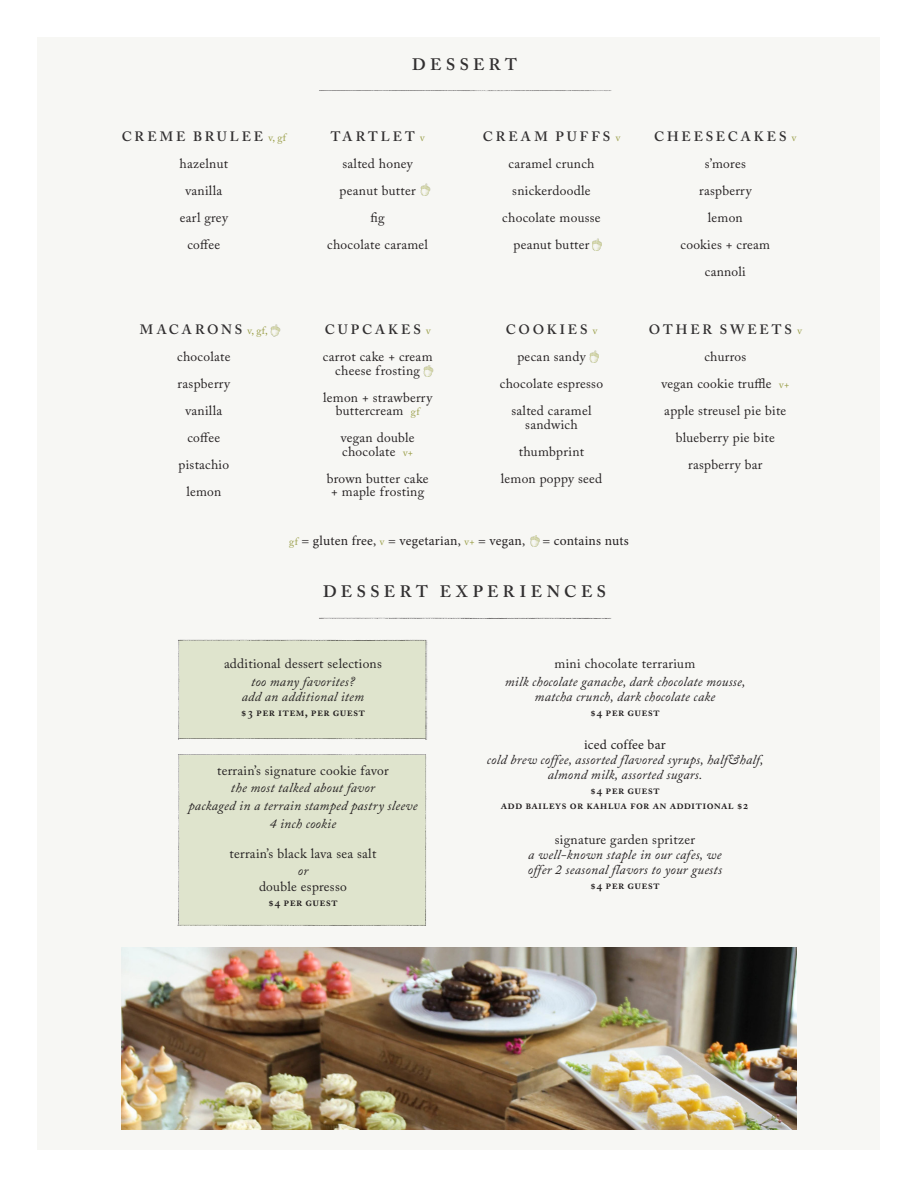
<style>
.page{position:relative;width:918px;height:1188px;background:#fff}
.page>*{position:absolute;margin:0;border:0;box-sizing:border-box;transform-origin:0 0}
.t1{font:600 16.5px "Adobe Caslon Pro";letter-spacing:.27em;color:#312f30}
.food_description{font:13.5px/13.5px "Adobe Caslon Pro";letter-spacing:.02em;color:#231f20;text-align:center}
.food_description-2{font:italic 13.5px/15px "Adobe Caslon Pro";letter-spacing:.02em;color:#231f20;text-align:center}
.t2{font:600 13.5px/27px "Adobe Caslon Pro";letter-spacing:.215em;color:#312f30;text-align:center}
.t3{font:13.5px "Minion Pro";letter-spacing:.015em;color:#231f20}
.t4{font:600 12px "Adobe Caslon Pro";letter-spacing:.025em;color:#231f20}
.s1{font-weight:400;font-size:10.5px;color:#999d46}
.s2{font-size:10.5px;color:#999d46}
.s3{font-family:"Adobe Caslon Pro";font-size:10.5px;color:#999d46}
.s4{font-weight:400;color:#231f20}
.s5{font-family:"Minion Pro";font-style:normal}
.s6{font-style:normal}
</style>
<div class="page">
<div style="left:38px;top:38px;width:842px;height:1112px;background:#f7f7f4"></div>
<img style="left:122px;top:947px;width:674px;height:183px">
<img style="left:319px;top:90px;width:292px;height:1px">
<img style="left:319px;top:617px;width:292px;height:2px">
<div style="left:179px;top:640px;width:247px;height:98px;background:#dfe4cd"></div>
<img style="left:178px;top:642px;width:2px;height:94px">
<img style="left:178px;top:736px;width:248px;height:4px">
<img style="left:178px;top:639px;width:248px;height:3px">
<img style="left:425px;top:640px;width:3px;height:99px">
<div style="left:179px;top:755px;width:247px;height:170px;background:#dfe4cd"></div>
<img style="left:178px;top:757px;width:2px;height:166px">
<img style="left:178px;top:923px;width:248px;height:3px">
<img style="left:178px;top:754px;width:247px;height:3px">
<img style="left:425px;top:754px;width:2px;height:171px">
<img style="left:530px;top:535px;width:10px;height:12px">
<svg style="left:270px;top:325px;width:10px;height:11px"></svg>
<svg style="left:420px;top:184px;width:10px;height:12px"></svg>
<svg style="left:423px;top:365px;width:10px;height:12px"></svg>
<svg style="left:592px;top:239px;width:10px;height:12px"></svg>
<svg style="left:589px;top:351px;width:10px;height:12px"></svg>
<p class="t1" style="left:412px;top:55px;width:106px">DESSERT</p>
<p class="t2" style="left:122px;top:122px;width:166px">CREME BRULEE <span class="s1">v, gf</span></p>
<p class="food_description" style="left:180px;top:156px;width:50px">hazelnut</p>
<p class="food_description" style="left:186px;top:183px;width:38px">vanilla</p>
<p class="food_description" style="left:180px;top:210px;width:50px">earl grey</p>
<p class="food_description" style="left:187px;top:237px;width:34px">coffee</p>
<p class="t2" style="left:140px;top:316px;width:129px">MACARONS <span class="s1">v, gf,</span></p>
<p class="food_description" style="left:177px;top:350px;width:55px">chocolate</p>
<p class="food_description" style="left:178px;top:377px;width:54px">raspberry</p>
<p class="food_description" style="left:186px;top:404px;width:38px">vanilla</p>
<p class="food_description" style="left:187px;top:431px;width:34px">coffee</p>
<p class="food_description" style="left:179px;top:458px;width:52px">pistachio</p>
<p class="food_description" style="left:186px;top:485px;width:37px">lemon</p>
<p class="t2" style="left:331px;top:122px;width:95px">TARTLET <span class="s1">v</span></p>
<p class="food_description" style="left:343px;top:156px;width:72px">salted honey</p>
<p class="food_description" style="left:340px;top:183px;width:78px">peanut butter</p>
<p class="food_description" style="left:371px;top:210px;width:16px">fig</p>
<p class="food_description" style="left:327px;top:237px;width:102px">chocolate caramel</p>
<p class="t2" style="left:325px;top:316px;width:107px">CUPCAKES <span class="s1">v</span></p>
<p class="food_description" style="left:323px;top:350px;width:111px">carrot cake + cream cheese frosting</p>
<p class="food_description" style="left:323px;top:390px;width:111px">lemon + strawberry buttercream <span class="s2">gf</span></p>
<p class="food_description" style="left:341px;top:431px;width:76px;text-align:left">vegan double chocolate <span class="s2">v+</span></p>
<p class="food_description" style="left:327px;top:471px;width:104px">brown butter cake + maple frosting</p>
<p class="t2" style="left:483px;top:122px;width:139px">CREAM PUFFS <span class="s1">v</span></p>
<p class="food_description" style="left:508px;top:156px;width:88px">caramel crunch</p>
<p class="food_description" style="left:512px;top:183px;width:80px">snickerdoodle</p>
<p class="food_description" style="left:502px;top:210px;width:100px">chocolate mousse</p>
<p class="food_description" style="left:513px;top:237px;width:78px">peanut butter</p>
<p class="t2" style="left:506px;top:316px;width:93px">COOKIES <span class="s1">v</span></p>
<p class="food_description" style="left:517px;top:350px;width:70px">pecan sandy</p>
<p class="food_description" style="left:500px;top:377px;width:105px">chocolate espresso</p>
<p class="food_description" style="left:511px;top:404px;width:82px">salted caramel</p>
<p class="food_description" style="left:525px;top:417px;width:54px">sandwich</p>
<p class="food_description" style="left:519px;top:444px;width:67px">thumbprint</p>
<p class="food_description" style="left:501px;top:471px;width:103px">lemon poppy seed</p>
<p class="t3" style="left:289px;top:532px;width:238px"><span class="s3">gf</span> = gluten free, <span class="s3">v</span> = vegetarian, <span class="s3">v+</span> = vegan,</p>
<p class="t3" style="left:542px;top:532px;width:88px">= contains nuts</p>
<p class="t1" style="left:323px;top:582px;width:285px">DESSERT EXPERIENCES</p>
<p class="t2" style="left:654px;top:122px;width:144px">CHEESECAKES <span class="s1">v </span><span class="s4">s’mores</span></p>
<p class="food_description" style="left:699px;top:183px;width:54px">raspberry</p>
<p class="food_description" style="left:708px;top:210px;width:37px">lemon</p>
<p class="food_description" style="left:681px;top:237px;width:91px">cookies + cream</p>
<p class="food_description" style="left:705px;top:264px;width:43px">cannoli</p>
<p class="t2" style="left:649px;top:316px;width:155px">OTHER SWEETS <span class="s1">v </span><span class="s4">churros</span></p>
<p class="food_description" style="left:661px;top:377px;width:129px">vegan cookie truffle <span class="s2">v+</span></p>
<p class="food_description" style="left:664px;top:404px;width:124px">apple streusel pie bite</p>
<p class="food_description" style="left:676px;top:431px;width:101px">blueberry pie bite</p>
<p class="food_description" style="left:688px;top:458px;width:76px">raspberry bar</p>
<p class="food_description" style="left:224px;top:657px;width:159px">additional dessert selections</p>
<p class="food_description-2" style="left:242px;top:673px;width:124px">too many favorites? add an additional item</p>
<p class="t4" style="left:241px;top:704px;width:126px">$3 per item, per guest</p>
<p class="food_description" style="left:217px;top:763px;width:173px">terrain’s signature cookie favor</p>
<p class="food_description-2" style="left:231px;top:780px;width:145px">the most talked about favor</p>
<p class="food_description-2" style="left:188px;top:798px;width:230px">packaged in a terrain stamped pastry sleeve</p>
<p class="food_description-2" style="left:270px;top:816px;width:68px">4 inch cookie</p>
<p class="food_description" style="left:230px;top:846px;width:148px">terrain’s black lava sea salt</p>
<p class="food_description-2" style="left:298px;top:863px;width:12px">or</p>
<p class="food_description" style="left:259px;top:880px;width:89px">double espresso</p>
<p class="t4" style="left:268px;top:895px;width:71px">$4 per guest</p>
<p class="food_description" style="left:555px;top:657px;width:142px">mini chocolate terrarium</p>
<p class="food_description-2" style="left:505px;top:673px;width:242px">milk chocolate ganache, dark chocolate mousse, matcha crunch, dark chocolate cake</p>
<p class="t4" style="left:590px;top:704px;width:71px">$4 per guest</p>
<p class="food_description-2" style="left:487px;top:736px;width:278px"><span class="s5">iced coffee bar<br></span>cold brew coffee, assorted flavored syrups, half&amp;half, almond milk, assorted sugars.</p>
<p class="t4" style="left:590px;top:783px;width:71px">$4 per guest</p>
<p class="t4" style="left:501px;top:798px;width:250px">add baileys or kahlua for an additional $2</p>
<p class="food_description-2" style="left:528px;top:831px;width:196px"><span class="s6">signature garden spritzer<br></span>a well-known staple in our cafes, we offer 2 seasonal flavors to your guests</p>
<p class="t4" style="left:590px;top:877px;width:71px">$4 per guest</p>
</div>
